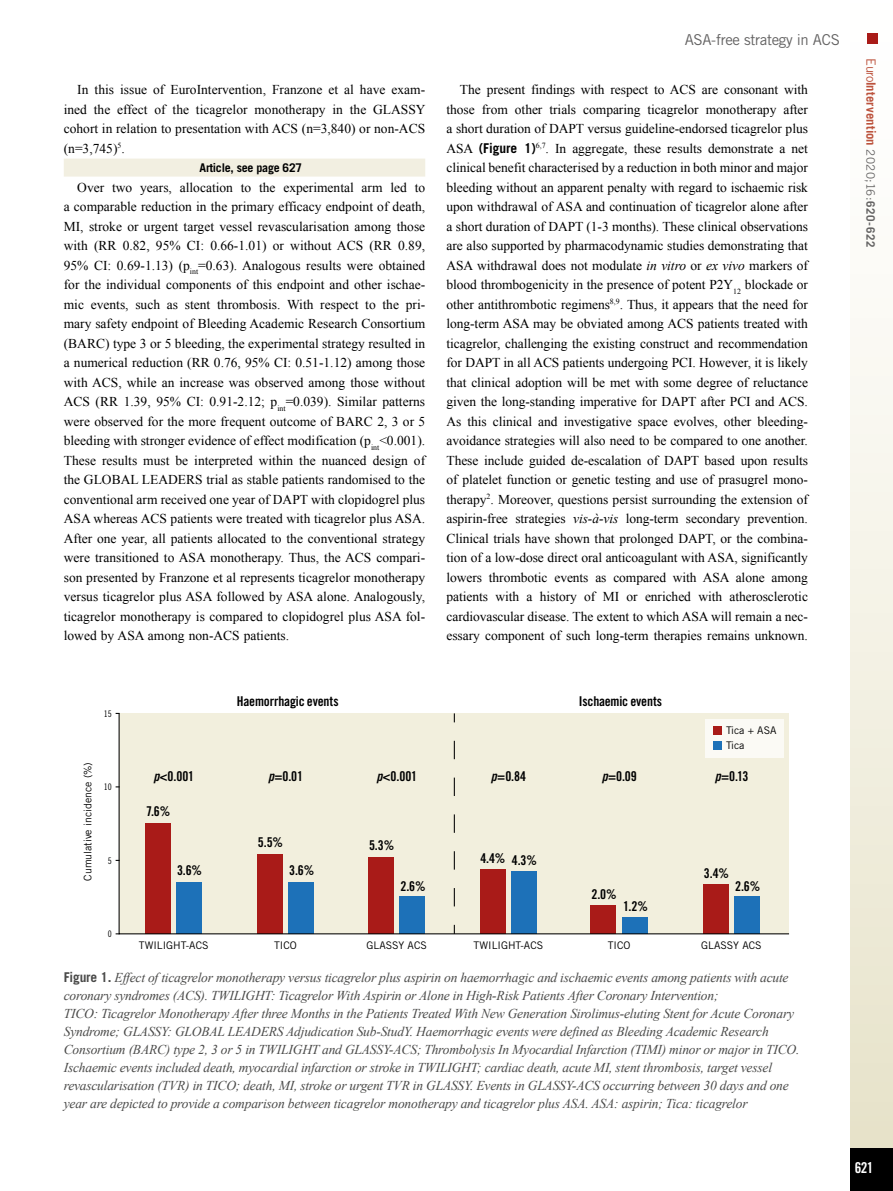
<style>
.page{position:relative;width:893px;height:1191px;background:#fff}
.page>*{position:absolute;margin:0;border:0;box-sizing:border-box;transform-origin:0 0}
.t1{font:15px "Trade Gothic LT Std";letter-spacing:-.02em;color:#646363}
.t2{font:15px "Trade Gothic LT Std Bd Cn 20";color:#fff}
.t3{font:13.5px/19.5px "Times New Roman";color:#000;text-align:justify}
.t4{font:italic 13.5px/18px "Times New Roman";letter-spacing:-.015em;color:#4a4a49}
.t5{font:13.5px "Trade Gothic LT Std Bd Cn 20";letter-spacing:-.01em;color:#000}
.t6{font:700 12.75px "Trade Gothic LT Std";letter-spacing:.005em;color:#bc533d}
.t7{font:700 12px "Trade Gothic LT Std";letter-spacing:-.02em;color:#000}
.t8{font:10.5px/15px "Trade Gothic LT Std";color:#000}
.t9{font:9px "Trade Gothic LT Std Cn 18";color:#000}
.s1{font-family:"Trade Gothic LT Std";font-weight:700}
.s2{font-style:italic}
.s3{font-weight:400}
.s4{font-weight:400;font-size:11.7px;color:#646363}
.s5{font-size:11.7px;color:#646363}
.s6{font-family:"Trade Gothic LT Std Bd Cn 20 Obl"}
.s7{font-family:"Trade Gothic LT Std";font-weight:700;font-style:normal}
</style>
<div class="page">
<div style="left:850px;top:0;width:43px;height:1191px;background:linear-gradient(to bottom,#fff,#e7e2c9)"></div>
<div style="left:850px;top:1148px;width:43px;height:43px;background:#000"></div>
<div style="left:867px;top:34px;width:11px;height:10px;background:#a91b18"></div>
<div style="left:64px;top:159px;width:361px;height:18px;background:#f2efe1"></div>
<svg style="left:118px;top:712px;width:671px;height:223px;background:#d6cac1"></svg>
<div style="left:706px;top:719px;width:78px;height:38px;background:#fbfaf5"></div>
<svg style="left:223px;top:712px;width:447px;height:203px;background:#e8e0d1"></svg>
<div style="left:714px;top:726px;width:8px;height:9px;background:#a91b18"></div>
<div style="left:714px;top:741px;width:8px;height:9px;background:#1d71b8"></div>
<p class="t3" style="left:64px;top:80px;width:363px;text-indent:14px">In this issue of EuroIntervention, Franzone et al have exam&shy;ined the effect of the ticagrelor monotherapy in the GLASSY cohort in relation to presentation with ACS (n=3,840) or non-ACS (n=3,745)<sup>5</sup>.</p>
<p class="t7" style="left:200px;top:161px;width:104px">Article, see page 627</p>
<p class="t3" style="left:64px;top:177px;width:363px;text-indent:14px">Over two years, allocation to the experimental arm led to a comparable reduction in the primary efficacy endpoint of death, MI, stroke or urgent target vessel revascularisation among those with (RR 0.82, 95% CI: 0.66-1.01) or without ACS (RR 0.89, 95% CI: 0.69-1.13) (p<sub>int</sub>=0.63). Analogous results were obtained for the individual components of this endpoint and other ischae&shy;mic events, such as stent thrombosis. With respect to the pri&shy;mary safety endpoint of Bleeding Academic Research Consortium (BARC) type 3 or 5 bleeding, the experimental strategy resulted in a numerical reduction (RR 0.76, 95% CI: 0.51-1.12) among those with ACS, while an increase was observed among those without ACS (RR 1.39, 95% CI: 0.91-2.12; p<sub>int</sub>=0.039). Similar patterns were observed for the more frequent outcome of BARC 2, 3 or 5 bleeding with stronger evidence of effect modification (p<sub>int</sub>&lt;0.001).<br>These results must be interpreted within the nuanced design of the GLOBAL LEADERS trial as stable patients randomised to the conventional arm received one year of DAPT with clopidogrel plus ASA whereas ACS patients were treated with ticagrelor plus ASA.<br>After one year, all patients allocated to the conventional strategy were transitioned to ASA monotherapy. Thus, the ACS compari&shy;son presented by Franzone et al represents ticagrelor monotherapy versus ticagrelor plus ASA followed by ASA alone. Analogously, ticagrelor monotherapy is compared to clopidogrel plus ASA fol&shy;lowed by ASA among non-ACS patients.</p>
<p class="t1" style="left:685px;top:30px;width:157px">ASA-free strategy in ACS</p>
<p class="t3" style="left:446px;top:80px;width:363px;text-indent:14px">The present findings with respect to ACS are consonant with those from other trials comparing ticagrelor monotherapy after a short duration of DAPT versus guideline-endorsed ticagrelor plus ASA <span class="s1">(Figure 1)</span><sup>6,7</sup>. In aggregate, these results demonstrate a net clinical benefit characterised by a reduction in both minor and major bleeding without an apparent penalty with regard to ischaemic risk upon withdrawal of ASA and continuation of ticagrelor alone after a short duration of DAPT (1-3 months). These clinical observations are also supported by pharmacodynamic studies demonstrating that ASA withdrawal does not modulate <span class="s2">in vitro</span> or <span class="s2">ex vivo</span> markers of blood thrombogenicity in the presence of potent P2Y<sub>12</sub> blockade or other antithrombotic regimens<sup>8,9</sup>. Thus, it appears that the need for long-term ASA may be obviated among ACS patients treated with ticagrelor, challenging the existing construct and recommendation for DAPT in all ACS patients undergoing PCI. However, it is likely that clinical adoption will be met with some degree of reluctance given the long-standing imperative for DAPT after PCI and ACS.<br>As this clinical and investigative space evolves, other bleeding&shy;avoidance strategies will also need to be compared to one another.<br>These include guided de-escalation of DAPT based upon results of platelet function or genetic testing and use of prasugrel mono&shy;therapy<sup>2</sup>. Moreover, questions persist surrounding the extension of aspirin-free strategies <span class="s2">vis-à-vis</span> long-term secondary prevention.<br>Clinical trials have shown that prolonged DAPT, or the combina&shy;tion of a low-dose direct oral anticoagulant with ASA, significantly lowers thrombotic events as compared with ASA alone among patients with a history of MI or enriched with atherosclerotic cardiovascular disease. The extent to which ASA will remain a nec&shy;essary component of such long-term therapies remains unknown.</p>
<p class="t6" style="left:879px;top:58px;width:190px;rotate:90deg"><span class="s3">Euro</span>Intervention <span class="s4">2020;16:</span><span class="s5">620-622</span></p>
<p class="t9" style="left:104px;top:708px;width:9px">15</p>
<p class="t8" style="left:80px;top:880px;width:120px;rotate:-90deg">Cumulative incidence (%)</p>
<p class="t9" style="left:104px;top:782px;width:9px">10</p>
<p class="t9" style="left:108px;top:855px;width:5px">5</p>
<p class="t9" style="left:108px;top:929px;width:5px">0</p>
<p class="t5" style="left:237px;top:693px;width:103px">Haemorrhagic events</p>
<p class="t5" style="left:579px;top:693px;width:85px">Ischaemic events</p>
<p class="t8" style="left:726px;top:723px;width:52px">Tica + ASA<br>Tica</p>
<p class="t5" style="left:154px;top:767px;width:42px"><span class="s6">p</span>&lt;0.001</p>
<p class="t5" style="left:268px;top:767px;width:36px"><span class="s6">p</span>=0.01</p>
<p class="t5" style="left:377px;top:767px;width:42px"><span class="s6">p</span>&lt;0.001</p>
<p class="t5" style="left:491px;top:767px;width:37px"><span class="s6">p</span>=0.84</p>
<p class="t5" style="left:602px;top:767px;width:37px"><span class="s6">p</span>=0.09</p>
<p class="t5" style="left:715px;top:767px;width:35px"><span class="s6">p</span>=0.13</p>
<p class="t5" style="left:146px;top:803px;width:26px">7.6%</p>
<p class="t5" style="left:258px;top:834px;width:26px">5.5%</p>
<p class="t5" style="left:177px;top:862px;width:27px">3.6%</p>
<p class="t5" style="left:289px;top:862px;width:27px">3.6%</p>
<p class="t5" style="left:369px;top:837px;width:27px">5.3%</p>
<p class="t5" style="left:401px;top:878px;width:27px">2.6%</p>
<p class="t5" style="left:480px;top:850px;width:27px">4.4%</p>
<p class="t5" style="left:512px;top:851px;width:27px">4.3%</p>
<p class="t5" style="left:591px;top:886px;width:27px">2.0%</p>
<p class="t5" style="left:623px;top:898px;width:26px">1.2%</p>
<p class="t5" style="left:704px;top:864px;width:26px">3.4%</p>
<p class="t5" style="left:735px;top:878px;width:27px">2.6%</p>
<p class="t8" style="left:139px;top:937px;width:71px">TWILIGHT-ACS</p>
<p class="t8" style="left:274px;top:937px;width:24px">TICO</p>
<p class="t8" style="left:366px;top:937px;width:62px">GLASSY ACS</p>
<p class="t8" style="left:474px;top:937px;width:71px">TWILIGHT-ACS</p>
<p class="t8" style="left:608px;top:937px;width:24px">TICO</p>
<p class="t8" style="left:701px;top:937px;width:62px">GLASSY ACS</p>
<p class="t4" style="left:64px;top:968px;width:737px"><span class="s7">Figure 1.</span> Effect of ticagrelor monotherapy versus ticagrelor plus aspirin on haemorrhagic and ischaemic events among patients with acute coronary syndromes (ACS). TWILIGHT: Ticagrelor With Aspirin or Alone in High-Risk Patients After Coronary Intervention;<br>TICO: Ticagrelor Monotherapy After three Months in the Patients Treated With New Generation Sirolimus-eluting Stent for Acute Coronary Syndrome; GLASSY: GLOBAL LEADERS Adjudication Sub-StudY. Haemorrhagic events were defined as Bleeding Academic Research Consortium (BARC) type 2, 3 or 5 in TWILIGHT and GLASSY-ACS; Thrombolysis In Myocardial Infarction (TIMI) minor or major in TICO.<br>Ischaemic events included death, myocardial infarction or stroke in TWILIGHT; cardiac death, acute MI, stent thrombosis, target vessel revascularisation (TVR) in TICO; death, MI, stroke or urgent TVR in GLASSY. Events in GLASSY-ACS occurring between 30 days and one year are depicted to provide a comparison between ticagrelor monotherapy and ticagrelor plus ASA. ASA: aspirin; Tica: ticagrelor</p>
<p class="t2" style="left:855px;top:1158px;width:20px">621</p>
</div>
